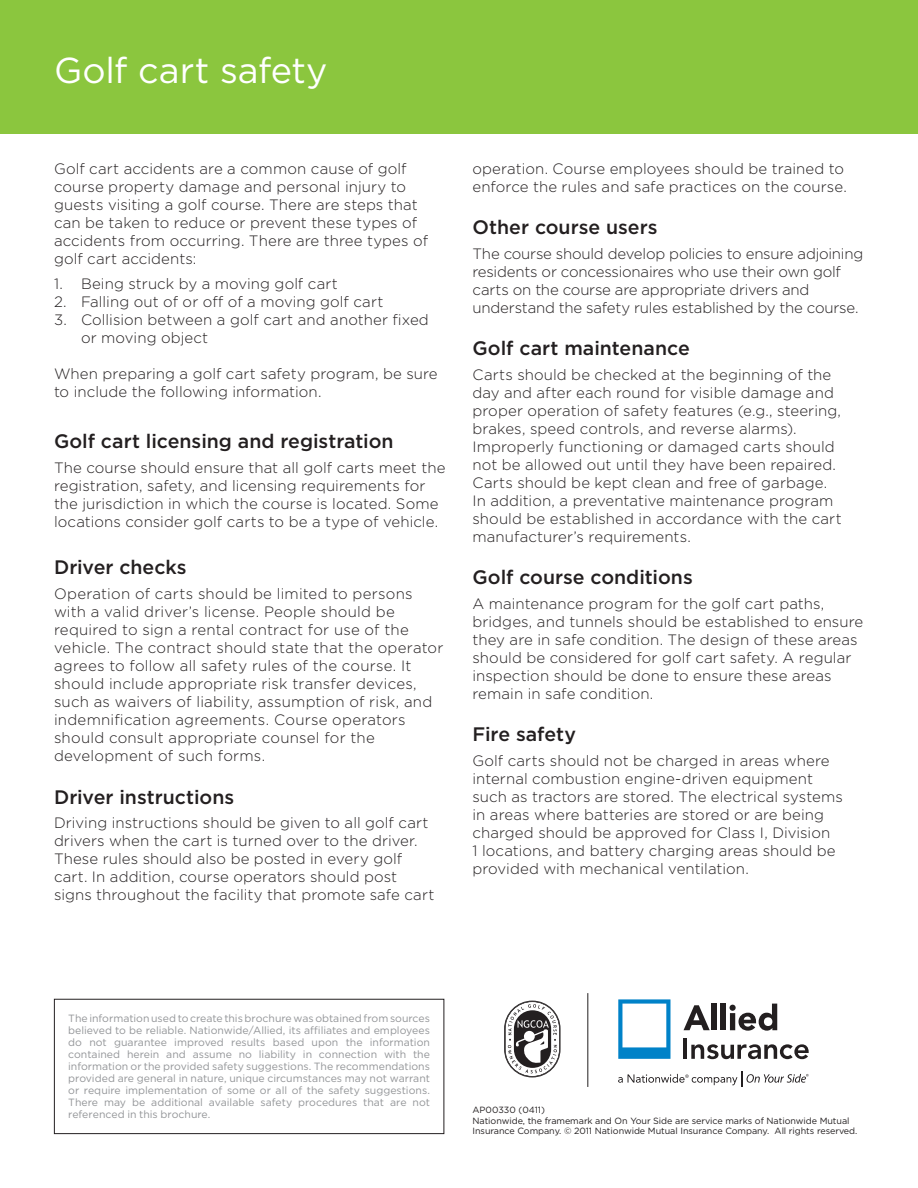
<style>
.page{position:relative;width:918px;height:1188px;background:#fff}
.page>*{position:absolute;margin:0;border:0;box-sizing:border-box;transform-origin:0 0}
.t1{font:36px "Gotham";letter-spacing:-.005em;color:#fff}
.t2{font:500 19.5px "Gotham";color:#231f20}
.t3{font:300 15px/18px "Gotham";letter-spacing:.005em;color:#231f20}
.t4{font:300 15px/18px "Gotham";letter-spacing:-.015em;color:#231f20}
.t5{font:10.5px/12px "Gotham";color:#939598;text-align:justify}
.t6{font:9px/10.5px "Gotham";letter-spacing:-.005em;color:#231f20}
</style>
<div class="page">
<div style="left:0;top:0;width:918px;height:134px;background:#8bc63e"></div>
<div style="left:54px;top:999px;width:390px;height:135px;border:1px solid #231f20"></div>
<svg style="left:504px;top:1001px;width:57px;height:76px"></svg>
<hr style="left:587px;top:993px;width:1px;height:94px;background:#231f20">
<svg style="left:618px;top:999px;width:52px;height:60px"></svg>
<svg style="left:684px;top:1005px;width:26px;height:25px"></svg>
<div style="left:712px;top:1004px;width:5px;height:26px;background:#231f20"></div>
<div style="left:721px;top:1004px;width:5px;height:26px;background:#231f20"></div>
<svg style="left:730px;top:1004px;width:47px;height:27px"></svg>
<hr style="left:684px;top:1038px;width:3px;height:21px;background:#231f20">
<svg style="left:691px;top:1044px;width:118px;height:15px"></svg>
<svg style="left:618px;top:1071px;width:191px;height:16px"></svg>
<p class="t1" style="left:54px;top:47px;width:275px">Golf cart safety</p>
<p class="t3" style="left:54px;top:159px;width:376px">Golf cart accidents are a common cause of golf course property damage and personal injury to guests visiting a golf course. There are steps that can be taken to reduce or prevent these types of accidents from occurring. There are three types of golf cart accidents:</p>
<p class="t3" style="left:54px;top:274px;width:285px">1. Being struck by a moving golf cart</p>
<p class="t3" style="left:54px;top:292px;width:331px">2. Falling out of or off of a moving golf cart</p>
<p class="t3" style="left:81px;top:310px;width:349px;text-indent:-27px">3. Collision between a golf cart and another fixed or moving object</p>
<p class="t3" style="left:54px;top:364px;width:385px">When preparing a golf cart safety program, be sure to include the following information.</p>
<p class="t2" style="left:54px;top:429px;width:341px">Golf cart licensing and registration</p>
<p class="t3" style="left:54px;top:459px;width:393px">The course should ensure that all golf carts meet the registration, safety, and licensing requirements for the jurisdiction in which the course is located. Some locations consider golf carts to be a type of vehicle.</p>
<p class="t2" style="left:54px;top:555px;width:134px">Driver checks</p>
<p class="t3" style="left:54px;top:585px;width:391px">Operation of carts should be limited to persons with a valid driver’s license. People should be required to sign a rental contract for use of the vehicle. The contract should state that the operator agrees to follow all safety rules of the course. It should include appropriate risk transfer devices, such as waivers of liability, assumption of risk, and indemnification agreements. Course operators should consult appropriate counsel for the development of such forms.</p>
<p class="t2" style="left:54px;top:784px;width:182px">Driver instructions</p>
<p class="t3" style="left:54px;top:814px;width:382px">Driving instructions should be given to all golf cart drivers when the cart is turned over to the driver.<br>These rules should also be posted in every golf cart. In addition, course operators should post signs throughout the facility that promote safe cart</p>
<p class="t3" style="left:472px;top:159px;width:376px">operation. Course employees should be trained to enforce the rules and safe practices on the course.</p>
<p class="t2" style="left:472px;top:215px;width:187px">Other course users</p>
<p class="t4" style="left:472px;top:244px;width:392px">The course should develop policies to ensure adjoining residents or concessionaires who use their own golf carts on the course are appropriate drivers and understand the safety rules established by the course.</p>
<p class="t2" style="left:472px;top:336px;width:219px">Golf cart maintenance</p>
<p class="t3" style="left:472px;top:365px;width:371px">Carts should be checked at the beginning of the day and after each round for visible damage and proper operation of safety features (e.g., steering, brakes, speed controls, and reverse alarms).<br>Improperly functioning or damaged carts should not be allowed out until they have been repaired.<br>Carts should be kept clean and free of garbage.<br>In addition, a preventative maintenance program should be established in accordance with the cart manufacturer’s requirements.</p>
<p class="t2" style="left:472px;top:565px;width:222px">Golf course conditions</p>
<p class="t3" style="left:472px;top:594px;width:392px">A maintenance program for the golf cart paths, bridges, and tunnels should be established to ensure they are in safe condition. The design of these areas should be considered for golf cart safety. A regular inspection should be done to ensure these areas remain in safe condition.</p>
<p class="t2" style="left:472px;top:722px;width:105px">Fire safety</p>
<p class="t3" style="left:472px;top:751px;width:372px">Golf carts should not be charged in areas where internal combustion engine-driven equipment such as tractors are stored. The electrical systems in areas where batteries are stored or are being charged should be approved for Class I, Division<br>1 locations, and battery charging areas should be provided with mechanical ventilation.</p>
<p class="t5" style="left:68px;top:1012px;width:363px">The information used to create this brochure was obtained from sources believed to be reliable. Nationwide/Allied, its affiliates and employees do not guarantee improved results based upon the information contained herein and assume no liability in connection with the information or the provided safety suggestions. The recommendations provided are general in nature, unique circumstances may not warrant or require implementation of some or all of the safety suggestions.<br>There may be additional available safety procedures that are not referenced in this brochure.</p>
<p class="t6" style="left:472px;top:1104px;width:74px">AP00330 (0411)</p>
<p class="t6" style="left:472px;top:1115px;width:386px">Nationwide, the framemark and On Your Side are service marks of Nationwide Mutual<br>Insurance Company. © 2011 Nationwide Mutual Insurance Company. All rights reserved.</p>
</div>
